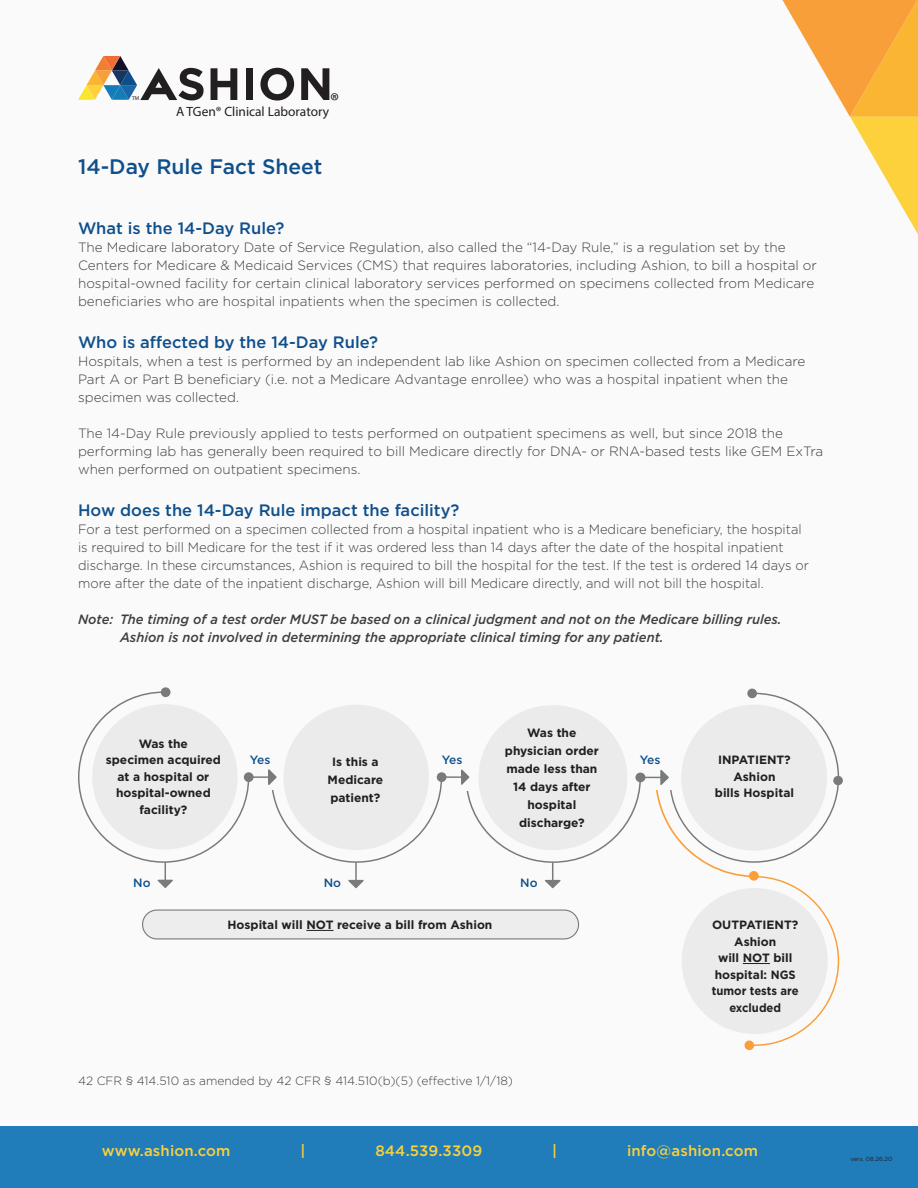
<style>
.page{position:relative;width:918px;height:1188px;background:#fafafa}
.page>*{position:absolute;margin:0;border:0;box-sizing:border-box;transform-origin:0 0}
.t1{font:500 21px "Gotham";color:#0f4f8b}
.t2{font:500 16.5px "Gotham";color:#0f4f8b}
.t3{font:500 15px "Gotham";letter-spacing:.01em;color:#fcd13b}
.t4{font:300 13.5px/18px "Gotham";color:#3e3e3f}
.t5{font:300 13.5px/18px "Gotham";color:#3e3e3f;scale:.96 1}
.t6{font:italic 500 13.5px/18px "Gotham";color:#3e3e3f;scale:.96 1}
.t7{font:13.5px "Myriad Pro";color:#231f20}
.t8{font:700 12px/18px "Gotham";color:#231f20;text-align:center}
.t9{font:300 12px "Gotham";color:#3e3e3f}
.t10{font:500 12px "Gotham";color:#0f4f8b}
.t11{font:6px "Gotham";color:#231f20}
.t12{font:5.55px "Myriad Pro";color:#231f20}
</style>
<div class="page">
<svg style="left:211px;top:68px;width:26px;height:32px"></svg>
<div style="left:246px;top:68px;width:7px;height:32px;background:#231f20"></div>
<svg style="left:260px;top:68px;width:34px;height:33px"></svg>
<svg style="left:301px;top:68px;width:28px;height:32px"></svg>
<svg style="left:78px;top:56px;width:126px;height:44px"></svg>
<div style="left:0;top:1126px;width:918px;height:62px;background:#207dba"></div>
<svg style="left:782px;top:0;width:136px;height:234px"></svg>
<svg style="left:78px;top:687px;width:765px;height:364px"></svg>
<p class="t12" style="left:132px;top:94px;width:9px">TM</p>
<p class="t7" style="left:176px;top:103px;width:165px">A TGen® Clinical Laboratory<sup>®</sup></p>
<p class="t1" style="left:78px;top:153px;width:246px">14-Day Rule Fact Sheet</p>
<p class="t2" style="left:78px;top:218px;width:208px">What is the 14-Day Rule?</p>
<p class="t4" style="left:78px;top:238px;width:740px">The Medicare laboratory Date of Service Regulation, also called the “14-Day Rule,” is a regulation set by the Centers for Medicare &amp; Medicaid Services (CMS) that requires laboratories, including Ashion, to bill a hospital or hospital-owned facility for certain clinical laboratory services performed on specimens collected from Medicare beneficiaries who are hospital inpatients when the specimen is collected.</p>
<p class="t2" style="left:78px;top:332px;width:301px">Who is affected by the 14-Day Rule?</p>
<p class="t4" style="left:78px;top:352px;width:729px">Hospitals, when a test is performed by an independent lab like Ashion on specimen collected from a Medicare<br>Part A or Part B beneficiary (i.e. not a Medicare Advantage enrollee) who was a hospital inpatient when the specimen was collected.</p>
<p class="t4" style="left:78px;top:424px;width:747px">The 14-Day Rule previously applied to tests performed on outpatient specimens as well, but since 2018 the performing lab has generally been required to bill Medicare directly for DNA- or RNA-based tests like GEM ExTra when performed on outpatient specimens.</p>
<p class="t2" style="left:78px;top:500px;width:383px">How does the 14-Day Rule impact the facility?</p>
<p class="t5" style="left:78px;top:520px;width:763px">For a test performed on a specimen collected from a hospital inpatient who is a Medicare beneficiary, the hospital is required to bill Medicare for the test if it was ordered less than 14 days after the date of the hospital inpatient discharge. In these circumstances, Ashion is required to bill the hospital for the test. If the test is ordered 14 days or more after the date of the inpatient discharge, Ashion will bill Medicare directly, and will not bill the hospital.</p>
<p class="t6" style="left:120px;top:610px;width:691px;text-indent:-42px">Note: The timing of a test order MUST be based on a clinical judgment and not on the Medicare billing rules.<br>Ashion is not involved in determining the appropriate clinical timing for any patient.</p>
<p class="t8" style="left:106px;top:735px;width:117px;line-height:16.5px">Was the<br>specimen acquired</p>
<p class="t8" style="left:118px;top:767px;width:93px">at a hospital or</p>
<p class="t8" style="left:116px;top:784px;width:96px">hospital-owned</p>
<p class="t8" style="left:140px;top:800px;width:49px">facility?</p>
<p class="t8" style="left:505px;top:724px;width:95px">Was the physician order made less than<br>14 days after hospital discharge?</p>
<p class="t10" style="left:250px;top:752px;width:22px">Yes</p>
<p class="t10" style="left:442px;top:752px;width:22px">Yes</p>
<p class="t10" style="left:640px;top:752px;width:22px">Yes</p>
<p class="t8" style="left:328px;top:752px;width:57px">Is this a<br>Medicare patient?</p>
<p class="t10" style="left:133px;top:875px;width:19px">No</p>
<p class="t10" style="left:324px;top:875px;width:19px">No</p>
<p class="t10" style="left:520px;top:875px;width:19px">No</p>
<p class="t8" style="left:227px;top:916px;width:266px">Hospital will NOT receive a bill from Ashion</p>
<p class="t9" style="left:78px;top:1073px;width:436px">42 CFR § 414.510 as amended by 42 CFR § 414.510(b)(5) (effective 1/1/18)</p>
<p class="t8" style="left:718px;top:751px;width:74px">INPATIENT?</p>
<p class="t8" style="left:715px;top:768px;width:81px;line-height:16.5px">Ashion<br>bills Hospital</p>
<p class="t8" style="left:712px;top:916px;width:88px">OUTPATIENT?</p>
<p class="t8" style="left:712px;top:933px;width:88px;line-height:16.5px">Ashion<br>will NOT bill hospital: NGS tumor tests are excluded</p>
<p class="t3" style="left:102px;top:1141px;width:130px">www.ashion.com</p>
<p class="t3" style="left:300px;top:1141px;width:6px">|</p>
<p class="t3" style="left:375px;top:1141px;width:108px">844.539.3309</p>
<p class="t3" style="left:552px;top:1141px;width:6px">|</p>
<p class="t3" style="left:627px;top:1141px;width:132px">info@ashion.com</p>
<p class="t11" style="left:850px;top:1155px;width:43px">vers. 08.26.20</p>
</div>
